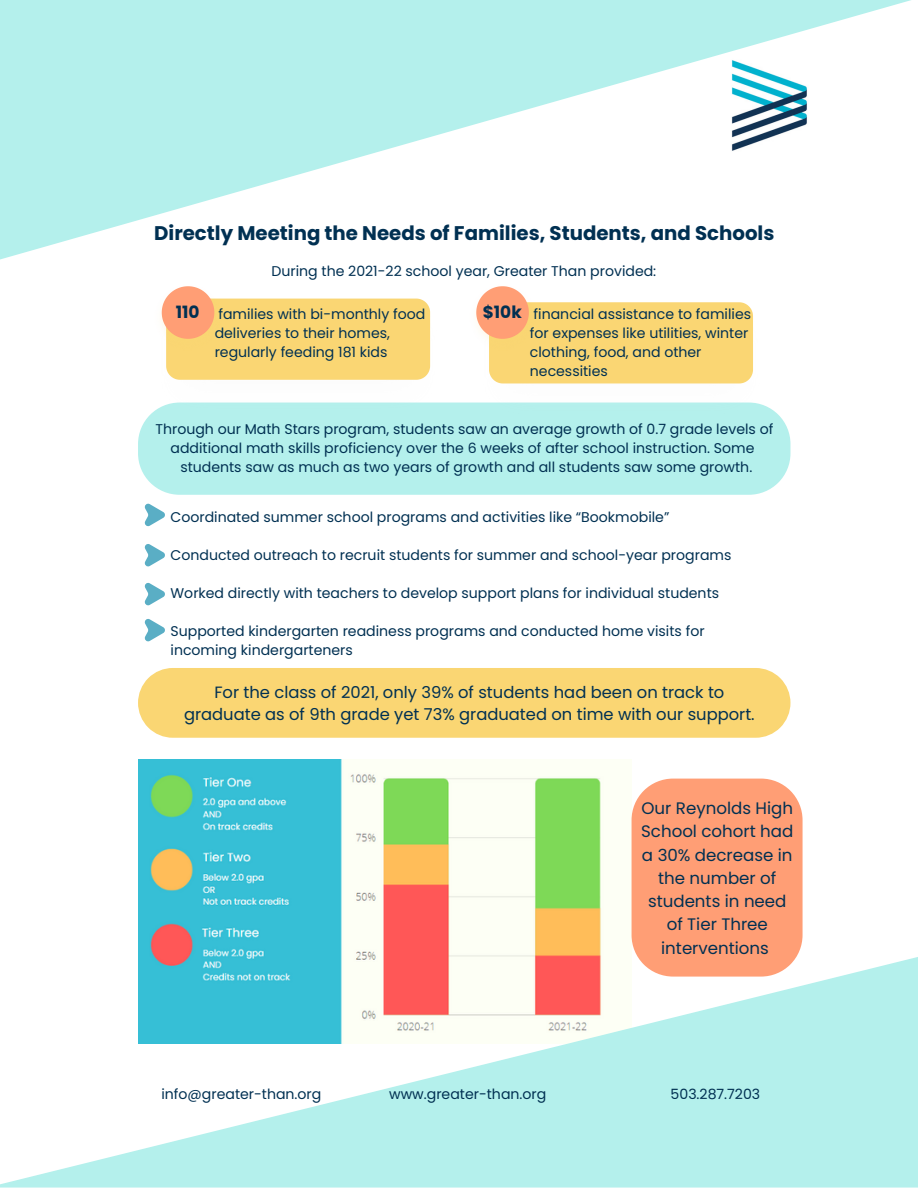
<style>
.page{position:relative;width:918px;height:1188px;background:#fff}
.page>*{position:absolute;margin:0;border:0;box-sizing:border-box;transform-origin:0 0}
.t1{font:700 19.8px "Poppins";color:#003052}
.t2{font:700 16.95px "Poppins";color:#003052}
.t3{font:16.65px/23.2px "Poppins";color:#003052;text-align:center}
.t4{font:16.35px/22.2px "Poppins";color:#003052;text-align:center}
.t5{font:14.1px/19px "Poppins";color:#003052}
.s1{font-weight:700;font-size:16.95px}
</style>
<div class="page">
<svg style="left:0;top:0;width:911px;height:260px;fill:#b4f0ec"></svg>
<img style="left:138px;top:760px;width:494px;height:197px">
<svg style="left:0;top:957px;width:918px;height:231px;fill:#b4f0ec"></svg>
<div style="left:138px;top:403px;width:652px;height:92px;background:#b4f0ec"></div>
<img style="left:159px;top:311px;width:278px;height:99px">
<img style="left:159px;top:309px;width:3px;height:42px">
<svg style="left:162px;top:286px;width:268px;height:94px;background:#fbd686"></svg>
<img style="left:482px;top:383px;width:278px;height:31px">
<svg style="left:476px;top:286px;width:277px;height:97px"></svg>
<div style="left:632px;top:779px;width:171px;height:198px;background:#ff9e75"></div>
<div style="left:138px;top:668px;width:652px;height:70px;background:#fad673"></div>
<svg style="left:145px;top:504px;width:20px;height:22px"></svg>
<svg style="left:145px;top:544px;width:20px;height:22px"></svg>
<svg style="left:145px;top:583px;width:20px;height:22px"></svg>
<svg style="left:145px;top:619px;width:20px;height:22px"></svg>
<h1 class="t1" style="left:154px;top:219px;width:622px">Directly Meeting the Needs of Families, Students, and Schools</h1>
<p class="t5" style="left:272px;top:262px;width:386px">During the 2021-22 school year, Greater Than provided:</p>
<p class="t5" style="left:176px;top:305px;width:251px;text-align:center"><span class="s1">110</span> families with bi-monthly food deliveries to their homes,<br>regularly feeding 181 kids</p>
<p class="t2" style="left:483px;top:300px;width:41px">$10k</p>
<p class="t5" style="left:530px;top:305px;width:223px">financial assistance to families for expenses like utilities, winter clothing, food, and other necessities</p>
<p class="t5" style="left:155px;top:420px;width:620px;text-align:center">Through our Math Stars program, students saw an average growth of 0.7 grade levels of additional math skills proficiency over the 6 weeks of after school instruction. Some</p>
<p class="t5" style="left:180px;top:458px;width:573px">students saw as much as two years of growth and all students saw some growth.</p>
<p class="t5" style="left:171px;top:508px;width:500px">Coordinated summer school programs and activities like “Bookmobile”</p>
<p class="t5" style="left:171px;top:546px;width:562px">Conducted outreach to recruit students for summer and school-year programs</p>
<p class="t5" style="left:171px;top:584px;width:550px">Worked directly with teachers to develop support plans for individual students</p>
<p class="t5" style="left:171px;top:622px;width:536px">Supported kindergarten readiness programs and conducted home visits for incoming kindergarteners</p>
<p class="t4" style="left:184px;top:681px;width:572px">For the class of 2021, only 39% of students had been on track to graduate as of 9th grade yet 73% graduated on time with our support.</p>
<p class="t3" style="left:641px;top:797px;width:154px">Our Reynolds High<br>School cohort had a 30% decrease in the number of students in need of Tier Three interventions</p>
<p class="t5" style="left:161px;top:1084px;width:161px">info@greater-than.org</p>
<p class="t5" style="left:389px;top:1084px;width:159px">www.greater-than.org</p>
<p class="t5" style="left:671px;top:1084px;width:91px">503.287.7203</p>
</div>
